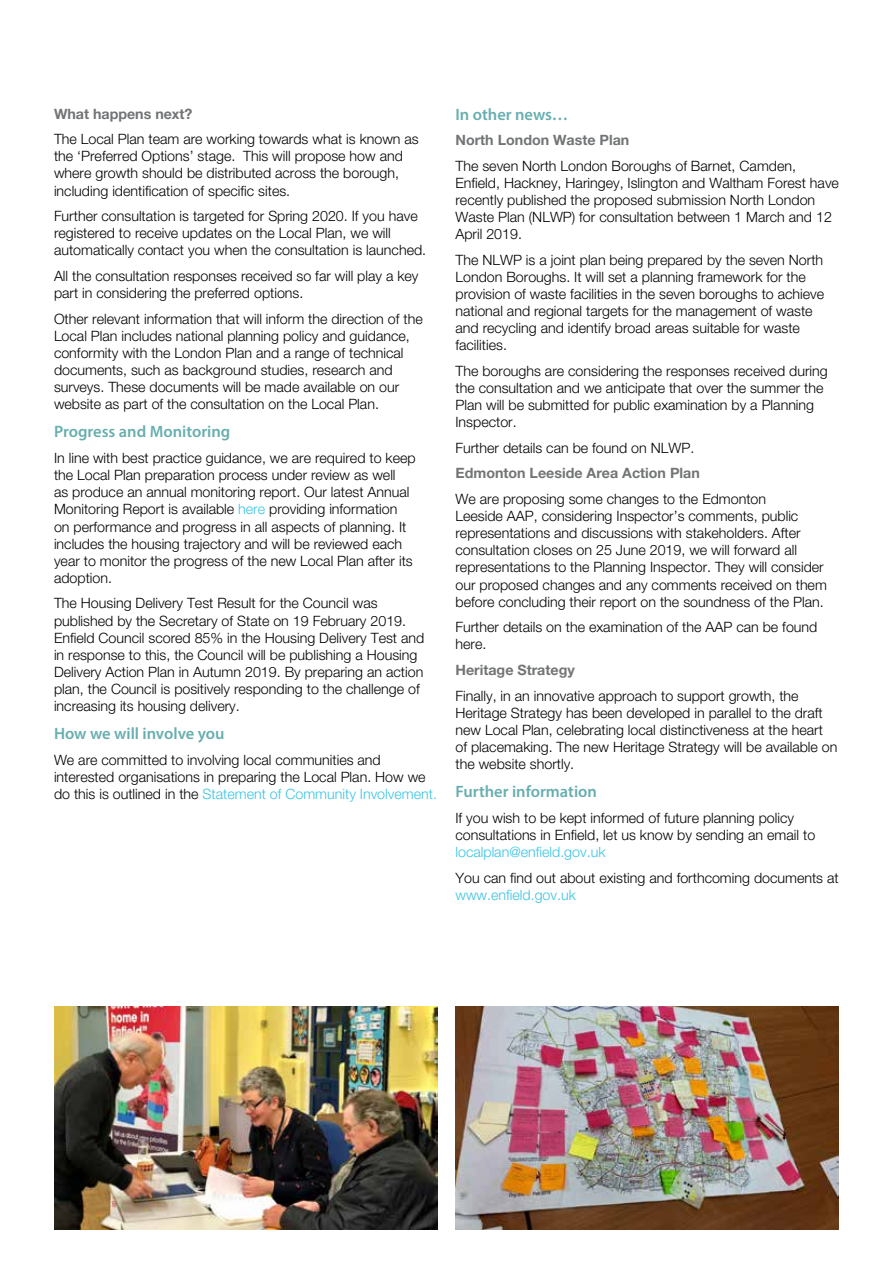
<style>
.page{position:relative;width:893px;height:1263px;background:#fff}
.page>*{position:absolute;margin:0;border:0;box-sizing:border-box;transform-origin:0 0}
.t1{font:600 16.5px "Myriad Pro";color:#68aeaf}
.t2{font:300 14.25px/17.1px "Helvetica Neue";color:#000}
.t3{font:700 14.25px "Helvetica Neue";color:#727476}
.t4{font:300 14.25px "Helvetica Neue";color:#38c4e3}
.s1{color:#38c4e3}
</style>
<div class="page">
<img style="left:54px;top:1006px;width:383px;height:223px">
<img style="left:455px;top:1006px;width:384px;height:223px">
<p class="t3" style="left:54px;top:105px;width:140px">What happens next?</p>
<p class="t2" style="left:54px;top:130px;width:366px">The Local Plan team are working towards what is known as the ‘Preferred Options’ stage. This will propose how and where growth should be distributed across the borough, including identification of specific sites.</p>
<p class="t2" style="left:54px;top:207px;width:374px">Further consultation is targeted for Spring 2020. If you have registered to receive updates on the Local Plan, we will automatically contact you when the consultation is launched.</p>
<p class="t2" style="left:54px;top:267px;width:366px">All the consultation responses received so far will play a key part in considering the preferred options.</p>
<p class="t2" style="left:54px;top:310px;width:370px">Other relevant information that will inform the direction of the Local Plan includes national planning policy and guidance, conformity with the London Plan and a range of technical documents, such as background studies, research and surveys. These documents will be made available on our website as part of the consultation on the Local Plan.</p>
<p class="t1" style="left:54px;top:421px;width:178px">Progress and Monitoring</p>
<p class="t2" style="left:54px;top:449px;width:363px">In line with best practice guidance, we are required to keep the Local Plan preparation process under review as well<br>as produce an annual monitoring report. Our latest Annual Monitoring Report is available <span class="s1">here</span> providing information on performance and progress in all aspects of planning. It includes the housing trajectory and will be reviewed each year to monitor the progress of the new Local Plan after its adoption.</p>
<p class="t2" style="left:54px;top:594px;width:372px">The Housing Delivery Test Result for the Council was published by the Secretary of State on 19 February 2019.<br>Enfield Council scored 85% in the Housing Delivery Test and in response to this, the Council will be publishing a Housing Delivery Action Plan in Autumn 2019. By preparing an action plan, the Council is positively responding to the challenge of increasing its housing delivery.</p>
<p class="t1" style="left:54px;top:723px;width:172px">How we will involve you</p>
<p class="t2" style="left:54px;top:751px;width:384px">We are committed to involving local communities and interested organisations in preparing the Local Plan. How we do this is outlined in the <span class="s1">Statement of Community Involvement.</span></p>
<p class="t1" style="left:455px;top:103px;width:114px">In other news…</p>
<p class="t3" style="left:455px;top:131px;width:175px">North London Waste Plan</p>
<p class="t2" style="left:455px;top:157px;width:385px">The seven North London Boroughs of Barnet, Camden, Enfield, Hackney, Haringey, Islington and Waltham Forest have recently published the proposed submission North London Waste Plan (NLWP) for consultation between 1 March and 12<br>April 2019.</p>
<p class="t2" style="left:455px;top:251px;width:370px">The NLWP is a joint plan being prepared by the seven North London Boroughs. It will set a planning framework for the provision of waste facilities in the seven boroughs to achieve national and regional targets for the management of waste and recycling and identify broad areas suitable for waste facilities.</p>
<p class="t2" style="left:455px;top:362px;width:374px">The boroughs are considering the responses received during the consultation and we anticipate that over the summer the Plan will be submitted for public examination by a Planning Inspector.</p>
<p class="t2" style="left:455px;top:439px;width:240px">Further details can be found on NLWP.</p>
<p class="t3" style="left:455px;top:464px;width:246px">Edmonton Leeside Area Action Plan</p>
<p class="t2" style="left:455px;top:490px;width:373px">We are proposing some changes to the Edmonton<br>Leeside AAP, considering Inspector’s comments, public representations and discussions with stakeholders. After consultation closes on 25 June 2019, we will forward all representations to the Planning Inspector. They will consider our proposed changes and any comments received on them before concluding their report on the soundness of the Plan.</p>
<p class="t2" style="left:455px;top:618px;width:363px">Further details on the examination of the AAP can be found here.</p>
<p class="t3" style="left:455px;top:661px;width:121px">Heritage Strategy</p>
<p class="t2" style="left:455px;top:687px;width:383px">Finally, in an innovative approach to support growth, the Heritage Strategy has been developed in parallel to the draft new Local Plan, celebrating local distinctiveness at the heart of placemaking. The new Heritage Strategy will be available on the website shortly.</p>
<p class="t1" style="left:455px;top:781px;width:143px">Further information</p>
<p class="t2" style="left:455px;top:809px;width:361px">If you wish to be kept informed of future planning policy consultations in Enfield, let us know by sending an email to</p>
<p class="t4" style="left:455px;top:843px;width:151px">localplan@enfield.gov.uk</p>
<p class="t2" style="left:455px;top:869px;width:385px">You can find out about existing and forthcoming documents at</p>
<p class="t4" style="left:455px;top:886px;width:122px">www.enfield.gov.uk</p>
</div>
